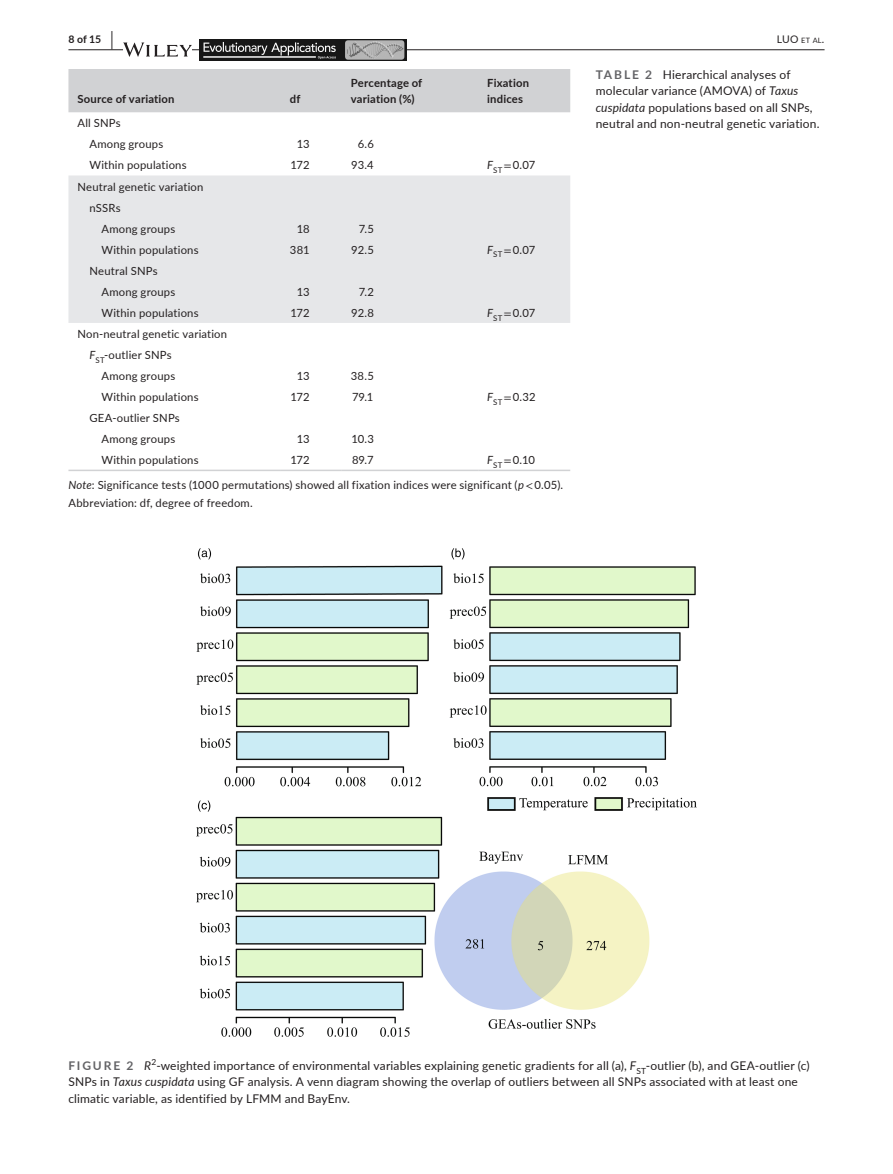
<style>
.page{position:relative;width:893px;height:1174px;background:#fff}
.page>*{position:absolute;margin:0;border:0;box-sizing:border-box;transform-origin:0 0}
.t1{font:12px/16.5px "Lato";letter-spacing:.015em;color:#231f20}
.t2{font:11.25px/21px "Lato";letter-spacing:.015em;color:#231f20}
.t3{font:700 11.25px/15.8px "Lato";letter-spacing:.015em;color:#231f20}
.t4{font:10.5px "Lato";color:#231f20}
.t5{font:700 10.5px "Lato";color:#231f20}
.s1{font-size:19.5px}
.s2{font-size:7.35px}
.s3{font-style:italic}
.s4{font-family:"STIX"}
.s5{font-weight:700;color:#636366}
</style>
<div class="page">
<hr style="left:68px;top:49px;width:756px;height:1px;background:#231f20">
<svg style="left:123px;top:42px;width:69px;height:15px"></svg>
<img style="left:200px;top:39px;width:206px;height:21px">
<div style="left:68px;top:69px;width:502px;height:43px;background:#d1d2d4"></div>
<div style="left:68px;top:175px;width:502px;height:148px;background:#e6e7e9"></div>
<hr style="left:68px;top:469px;width:213px;height:2px;background:#d1d2d4">
<hr style="left:281px;top:469px;width:61px;height:2px;background:#d1d2d4">
<hr style="left:342px;top:469px;width:136px;height:2px;background:#d1d2d4">
<hr style="left:478px;top:469px;width:92px;height:2px;background:#d1d2d4">
<img style="left:196px;top:548px;width:501px;height:489px">
<p class="t5" style="left:68px;top:31px;width:46px">8 of 15 <span class="s1">|</span></p>
<p class="t4" style="left:777px;top:31px;width:49px">LUO <span class="s2">et al</span>.</p>
<p class="t3" style="left:77px;top:91px;width:99px">Source of variation</p>
<p class="t3" style="left:290px;top:91px;width:12px">df</p>
<p class="t3" style="left:351px;top:75px;width:73px">Percentage of variation (%)</p>
<p class="t3" style="left:487px;top:75px;width:43px">Fixation indices</p>
<p class="t2" style="left:89px;top:112px;width:75px;text-indent:-12px">All SNPs<br>Among groups</p>
<p class="t2" style="left:297px;top:133px;width:14px">13</p>
<p class="t2" style="left:358px;top:133px;width:18px">6.6</p>
<p class="t2" style="left:89px;top:154px;width:99px">Within populations</p>
<p class="t2" style="left:290px;top:154px;width:21px">172</p>
<p class="t2" style="left:351px;top:154px;width:24px">93.4</p>
<p class="t2" style="left:487px;top:154px;width:50px"><span class="s3">F</span><sub>ST</sub> <span class="s4">=</span> 0.07</p>
<p class="t2" style="left:77px;top:175px;width:127px">Neutral genetic variation</p>
<p class="t2" style="left:89px;top:196px;width:33px">nSSRs</p>
<p class="t2" style="left:101px;top:218px;width:75px">Among groups</p>
<p class="t2" style="left:297px;top:218px;width:14px">18</p>
<p class="t2" style="left:359px;top:218px;width:17px">7.5</p>
<p class="t2" style="left:101px;top:239px;width:99px">Within populations</p>
<p class="t2" style="left:290px;top:239px;width:21px">381</p>
<p class="t2" style="left:351px;top:239px;width:24px">92.5</p>
<p class="t2" style="left:487px;top:239px;width:50px"><span class="s3">F</span><sub>ST</sub> <span class="s4">=</span> 0.07</p>
<p class="t2" style="left:101px;top:260px;width:75px;text-indent:-12px">Neutral SNPs<br>Among groups</p>
<p class="t2" style="left:297px;top:281px;width:14px">13</p>
<p class="t2" style="left:359px;top:281px;width:17px">7.2</p>
<p class="t2" style="left:101px;top:302px;width:99px">Within populations</p>
<p class="t2" style="left:290px;top:302px;width:21px">172</p>
<p class="t2" style="left:351px;top:302px;width:24px">92.8</p>
<p class="t2" style="left:487px;top:302px;width:50px"><span class="s3">F</span><sub>ST</sub> <span class="s4">=</span> 0.07</p>
<p class="t2" style="left:77px;top:323px;width:151px">Non-neutral genetic variation</p>
<p class="t2" style="left:89px;top:344px;width:84px"><span class="s3">F</span><sub>ST</sub>-outlier SNPs</p>
<p class="t2" style="left:101px;top:365px;width:75px">Among groups</p>
<p class="t2" style="left:297px;top:365px;width:14px">13</p>
<p class="t2" style="left:351px;top:365px;width:25px">38.5</p>
<p class="t2" style="left:101px;top:386px;width:99px">Within populations</p>
<p class="t2" style="left:290px;top:386px;width:21px">172</p>
<p class="t2" style="left:352px;top:386px;width:23px">79.1</p>
<p class="t2" style="left:487px;top:386px;width:50px"><span class="s3">F</span><sub>ST</sub> <span class="s4">=</span> 0.32</p>
<p class="t2" style="left:101px;top:407px;width:80px;text-indent:-12px">GEA-outlier SNPs<br>Among groups</p>
<p class="t2" style="left:297px;top:428px;width:14px">13</p>
<p class="t2" style="left:351px;top:428px;width:24px">10.3</p>
<p class="t2" style="left:101px;top:449px;width:99px">Within populations</p>
<p class="t2" style="left:290px;top:449px;width:21px">172</p>
<p class="t2" style="left:352px;top:449px;width:23px">89.7</p>
<p class="t2" style="left:487px;top:449px;width:49px"><span class="s3">F</span><sub>ST</sub> <span class="s4">=</span> 0.10</p>
<p class="t2" style="left:68px;top:475px;width:496px;line-height:18px"><span class="s3">Note</span>: Significance tests (1000 permutations) showed all fixation indices were significant (<span class="s3">p</span><span class="s4">&lt;</span> 0.05).<br>Abbreviation: df, degree of freedom.</p>
<p class="t1" style="left:596px;top:66px;width:225px"><span class="s5">TABLE 2</span> Hierarchical analyses of molecular variance (AMOVA) of <span class="s3">Taxus cuspidata</span> populations based on all SNPs, neutral and non-neutral genetic variation.</p>
<p class="t1" style="left:68px;top:1056px;width:743px"><span class="s5">FIGURE 2</span> <span class="s3">R</span><sup>2</sup>-weighted importance of environmental variables explaining genetic gradients for all (a), <span class="s3">F</span><sub>ST</sub>-outlier (b), and GEA-outlier (c)<br>SNPs in <span class="s3">Taxus cuspidata</span> using GF analysis. A venn diagram showing the overlap of outliers between all SNPs associated with at least one climatic variable, as identified by LFMM and BayEnv.</p>
</div>
